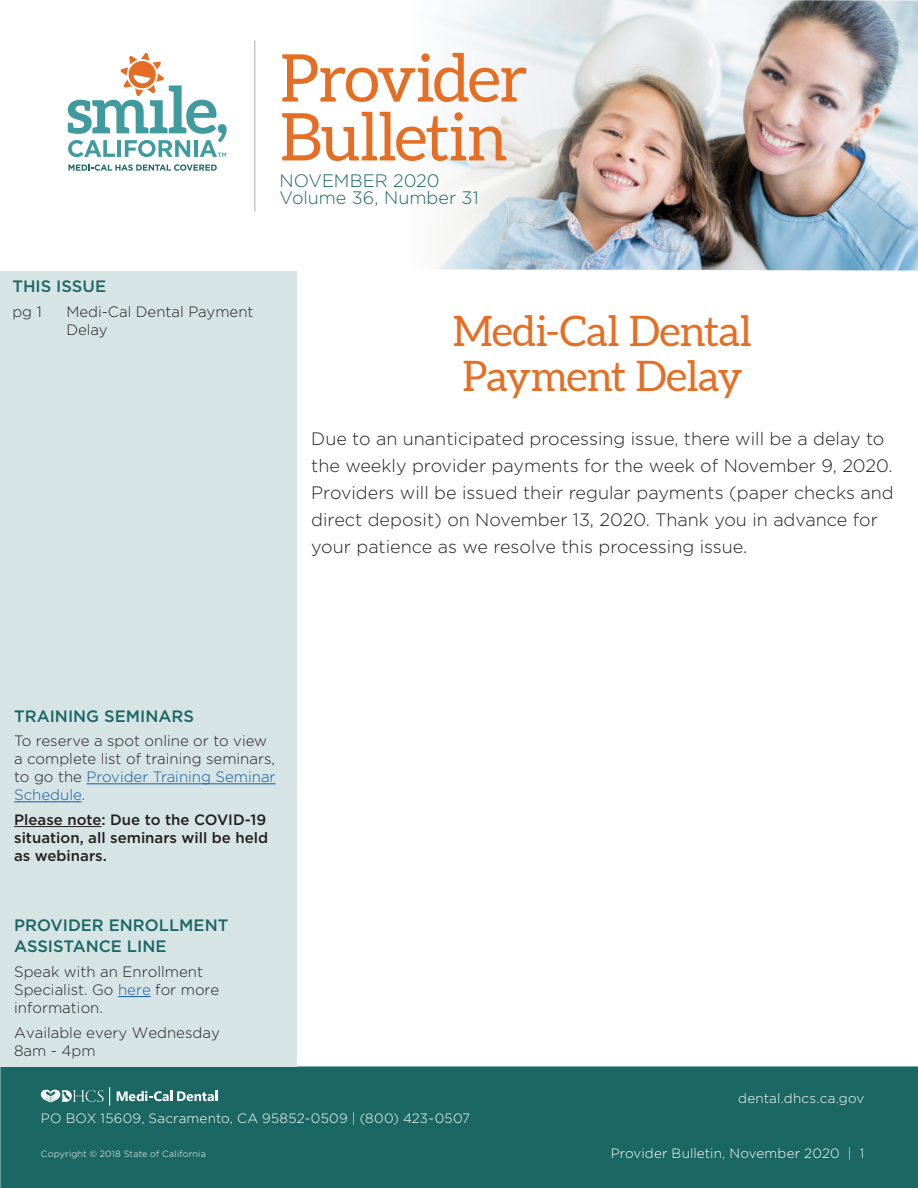
<style>
.page{position:relative;width:918px;height:1188px;background:#fff}
.page>*{position:absolute;margin:0;border:0;box-sizing:border-box;transform-origin:0 0}
.t1{font:66px "Aleo";letter-spacing:-.02em;color:#e56e25}
.t2{font:42px/45px "Aleo";letter-spacing:-.015em;color:#e56e25}
.t3{font:300 18px/27px "Gotham";color:#231f20}
.t4{font:300 18px/16.5px "Gotham";letter-spacing:-.005em;color:#1a6763}
.t5{font:500 16.5px/21px "Gotham";color:#1a6763}
.t6{font:300 15px/18px "Gotham";color:#231f20}
.t7{font:500 15px/18px "Gotham";color:#231f20}
.t8{font:300 13.5px "Gotham";letter-spacing:.015em;color:#fff}
.t9{font:300 9px "Gotham";letter-spacing:.02em;color:#fff}
.s1{color:#175d9e}
</style>
<div class="page">
<img style="left:416px;top:0;width:502px;height:271px">
<div style="left:0;top:1066px;width:918px;height:122px;background:#1a6763;border:2px solid #1a6763"></div>
<svg style="left:117px;top:1091px;width:101px;height:10px"></svg>
<svg style="left:41px;top:1087px;width:69px;height:18px"></svg>
<svg style="left:68px;top:164px;width:149px;height:7px"></svg>
<svg style="left:68px;top:53px;width:159px;height:104px"></svg>
<div style="left:0;top:271px;width:297px;height:795px;background:#d6e4e6"></div>
<hr style="left:254px;top:40px;width:1px;height:172px;background:#a8a9ad">
<hr style="left:86px;top:783px;width:190px;height:1px;background:#175d9e">
<hr style="left:14px;top:801px;width:68px;height:1px;background:#175d9e">
<hr style="left:14px;top:826px;width:88px;height:1px;background:#231f20">
<hr style="left:118px;top:996px;width:33px;height:1px;background:#175d9e">
<h1 class="t1" style="left:280px;top:40px;width:249px">Provider</h1>
<h1 class="t1" style="left:280px;top:99px;width:229px">Bulletin</h1>
<p class="t4" style="left:280px;top:172px;width:201px">NOVEMBER 2020<br>Volume 36, Number 31</p>
<h1 class="t5" style="left:12px;top:276px;width:95px">THIS ISSUE</h1>
<p class="t6" style="left:12px;top:302px;width:31px">pg 1</p>
<p class="t6" style="left:66px;top:302px;width:189px">Medi-Cal Dental Payment<br>Delay</p>
<h2 class="t2" style="left:453px;top:310px;width:301px">Medi-Cal Dental<br>Payment Delay</h2>
<p class="t3" style="left:311px;top:425px;width:584px">Due to an unanticipated processing issue, there will be a delay to the weekly provider payments for the week of November 9, 2020.<br>Providers will be issued their regular payments (paper checks and direct deposit) on November 13, 2020. Thank you in advance for your patience as we resolve this processing issue.</p>
<h2 class="t5" style="left:14px;top:705px;width:181px">TRAINING SEMINARS</h2>
<p class="t6" style="left:14px;top:732px;width:263px">To reserve a spot online or to view a complete list of training seminars, to go the <span class="s1">Provider Training Seminar<br>Schedule</span>.</p>
<p class="t7" style="left:14px;top:811px;width:256px">Please note: Due to the COVID-19 situation, all seminars will be held as webinars.</p>
<h2 class="t5" style="left:14px;top:915px;width:216px">PROVIDER ENROLLMENT<br>ASSISTANCE LINE</h2>
<p class="t6" style="left:14px;top:962px;width:207px">Speak with an Enrollment<br>Specialist. Go <span class="s1">here</span> for more information.</p>
<p class="t6" style="left:14px;top:1023px;width:207px">Available every Wednesday<br>8am - 4pm</p>
<p class="t8" style="left:738px;top:1089px;width:128px">dental.dhcs.ca.gov</p>
<p class="t8" style="left:41px;top:1110px;width:431px">PO BOX 15609, Sacramento, CA 95852-0509 | (800) 423-0507</p>
<p class="t9" style="left:41px;top:1148px;width:167px">Copyright © 2018 State of California</p>
<p class="t8" style="left:611px;top:1144px;width:255px">Provider Bulletin, November 2020 | 1</p>
</div>
